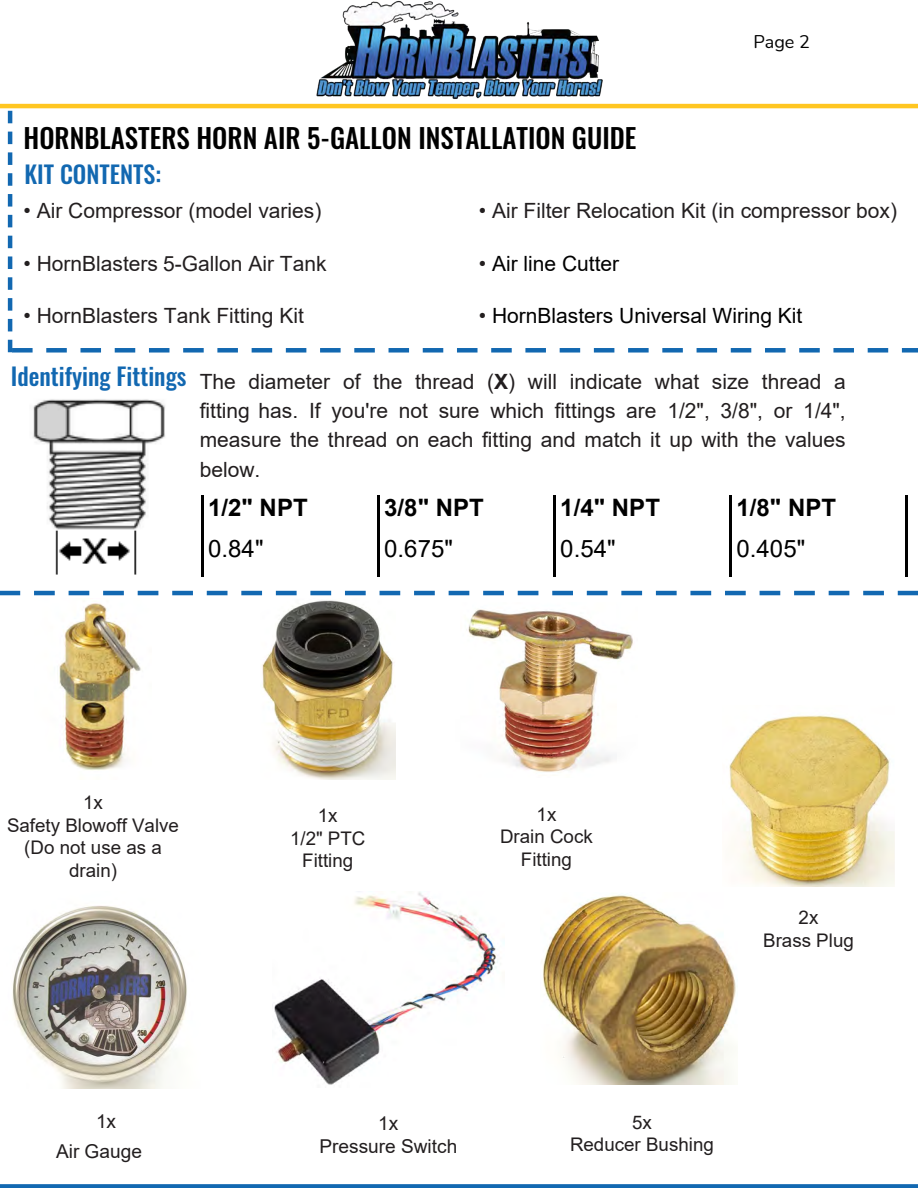
<style>
.page{position:relative;width:918px;height:1188px;background:#fff}
.page>*{position:absolute;margin:0;border:0;box-sizing:border-box;transform-origin:0 0}
.t1{font:500 27px "Oswald";color:#000}
.t2{font:700 24px "Arial";letter-spacing:.005em;color:#000}
.t3{font:24px "Arial";letter-spacing:.005em;color:#000}
.t4{font:500 24px "Oswald";color:#1268b1}
.t5{font:21px/29.4px "Arial";color:#221e1f;text-align:justify}
.t6{font:21px "Arial";color:#231f20}
.t7{font:21px "Arial";color:#000}
.t8{font:21px "Arial";color:#231f20}
.t9{font:21px "Arial";color:#221e1f}
.t10{font:19.05px/23px "Arial";color:#221e1f;text-align:center}
.t11{font:18.75px/22.5px "Arial";color:#221e1f;text-align:center}
.t12{font:18.75px/22.5px "Arial";color:#221e1f;text-align:center}
.t13{font:18px "Nunito";color:#000}
.s1{font-style:inherit}
.s2{color:#231f20}
.s3{font-family:"Oswald";font-weight:500;font-size:24px;color:#1268b1}
.s4{font-weight:700}
</style>
<div class="page">
<img style="left:33px;top:399px;width:132px;height:176px">
<img style="left:316px;top:0;width:287px;height:99px">
<hr style="left:0;top:104px;width:916px;height:4px;background:#ffc621">
<svg style="left:0;top:1184px;width:916px;height:4px;background:#1a6db3"></svg>
<img style="left:57px;top:603px;width:84px;height:167px">
<img style="left:262px;top:600px;width:133px;height:179px">
<img style="left:543px;top:895px;width:193px;height:189px">
<img style="left:272px;top:892px;width:233px;height:193px">
<svg style="left:7px;top:111px;width:911px;height:242px"></svg>
<svg style="left:0;top:590px;width:918px;height:6px"></svg>
<hr style="left:201px;top:495px;width:3px;height:82px;background:#000">
<hr style="left:377px;top:495px;width:3px;height:82px;background:#000">
<hr style="left:553px;top:495px;width:3px;height:82px;background:#000">
<hr style="left:729px;top:495px;width:3px;height:82px;background:#000">
<hr style="left:905px;top:495px;width:3px;height:82px;background:#000">
<img style="left:12px;top:906px;width:175px;height:182px">
<img style="left:729px;top:715px;width:166px;height:171px">
<img style="left:468px;top:609px;width:165px;height:163px">
<p class="t1" style="left:24px;top:114px;width:614px">HORNBLASTERS HORN AIR 5-GALLON INSTALLATION GUIDE</p>
<p class="t4" style="left:25px;top:153px;width:138px">KIT CONTENTS:</p>
<p class="t13" style="left:753px;top:29px;width:58px">Page 2</p>
<p class="t6" style="left:24px;top:197px;width:299px">• Air Compressor <span class="s1">(model varies)</span></p>
<p class="t6" style="left:24px;top:249px;width:305px">• HornBlasters <span class="s1">5</span>-Gallon Air Tank</p>
<p class="t8" style="left:24px;top:302px;width:282px"><span class="s1">•</span> HornBlasters Tank Fitting Kit</p>
<p class="t6" style="left:479px;top:197px;width:420px">• Air Filter Relocation Kit (in compressor box)</p>
<p class="t7" style="left:479px;top:249px;width:142px"><span class="s2">•</span> Air line Cutter</p>
<p class="t7" style="left:479px;top:302px;width:325px"><span class="s2">•</span> HornBlasters Universal Wiring Kit</p>
<p class="t5" style="left:200px;top:366px;width:648px;text-indent:-189px"><span class="s3">Identifying Fittings</span> The diameter of the thread (<span class="s4">X</span>) will indicate what size thread a fitting has. If you're not sure which fittings are 1/2", 3/8", or 1/4", measure the thread on each fitting and match it up with the values</p>
<p class="t9" style="left:200px;top:455px;width:62px">below.</p>
<p class="t2" style="left:208px;top:491px;width:101px">1/2" NPT</p>
<p class="t2" style="left:384px;top:491px;width:101px">3/8" NPT</p>
<p class="t2" style="left:560px;top:491px;width:101px">1/4" NPT</p>
<p class="t2" style="left:736px;top:491px;width:101px">1/8" NPT</p>
<p class="t3" style="left:208px;top:532px;width:57px">0.84"</p>
<p class="t3" style="left:384px;top:532px;width:70px">0.675"</p>
<p class="t3" style="left:560px;top:532px;width:57px">0.54"</p>
<p class="t3" style="left:736px;top:532px;width:70px">0.405"</p>
<p class="t11" style="left:7px;top:791px;width:173px">1x<br>Safety Blowoff Valve</p>
<p class="t12" style="left:24px;top:836px;width:139px">(Do not use as a drain)</p>
<p class="t10" style="left:56px;top:1106px;width:87px;line-height:29.8px;text-align:left;text-indent:40px">1x<br>Air Gauge</p>
<p class="t12" style="left:318px;top:804px;width:21px">1x</p>
<p class="t11" style="left:290px;top:827px;width:77px">1/2" PTC</p>
<p class="t12" style="left:302px;top:849px;width:53px">Fitting</p>
<p class="t11" style="left:500px;top:803px;width:94px">1x<br>Drain Cock<br>Fitting</p>
<p class="t12" style="left:763px;top:906px;width:92px">2x<br>Brass Plug</p>
<p class="t10" style="left:319px;top:1112px;width:139px">1x<br>Pressure Switch</p>
<p class="t11" style="left:570px;top:1111px;width:145px"><span class="s1">5</span>x<br>Reducer Bushing</p>
</div>
